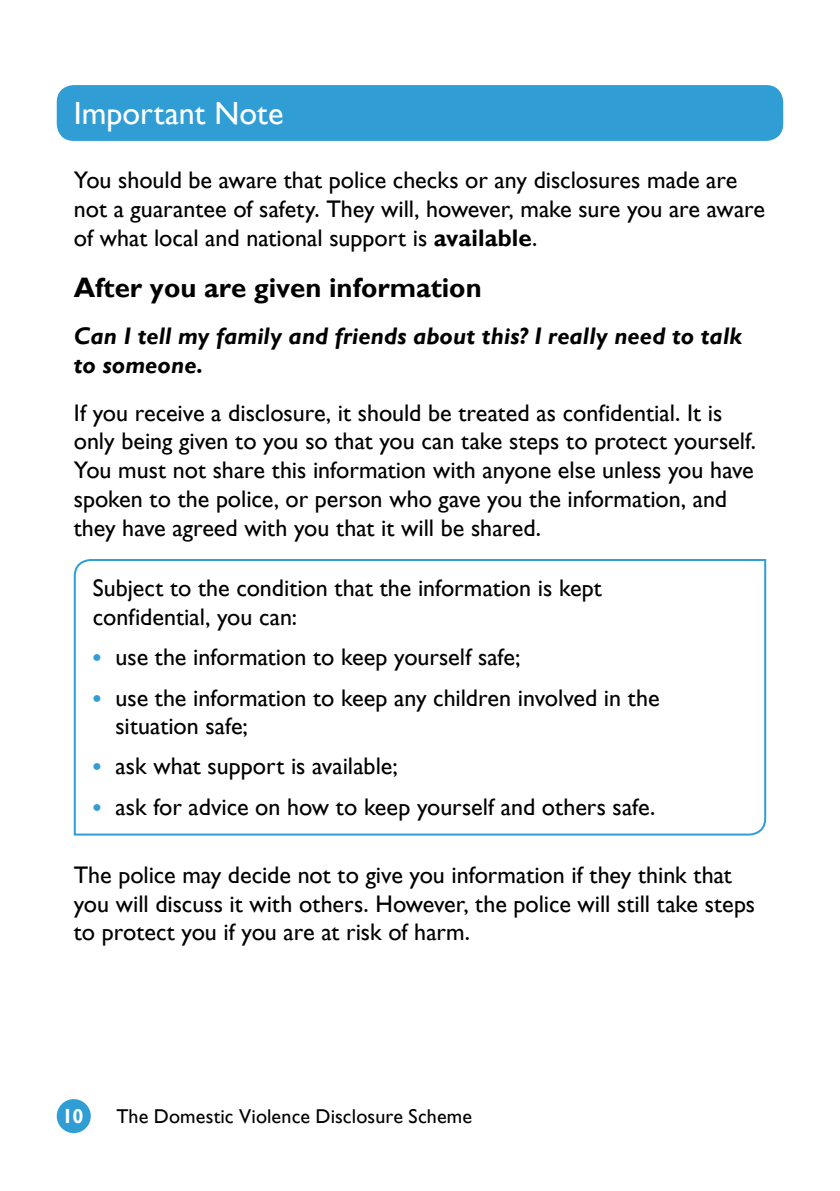
<style>
.page{position:relative;width:840px;height:1191px;background:#fff}
.page>*{position:absolute;margin:0;border:0;box-sizing:border-box;transform-origin:0 0}
.t1{font:32px "Gill Sans";color:#fff}
.t2{font:700 27.6px "Gill Sans";color:#000}
.t3{font:24px/28.8px "Gill Sans";color:#000}
.t4{font:italic 700 24px/28.8px "Gill Sans";letter-spacing:.005em;color:#000}
.t5{font:20px "Gill Sans";letter-spacing:.005em;color:#000}
.t6{font:700 20px "Gill Sans";color:#fff}
.s1{font-weight:700}
.s2{font-weight:700;color:#309ed5}
</style>
<div class="page">
<div style="left:57px;top:1099px;width:34px;height:34px;background:#309ed5;border-radius:50%"></div>
<div style="left:57px;top:85px;width:725px;height:56px;background:#309ed5;border-radius:17px"></div>
<svg style="left:73px;top:559px;width:693px;height:277px"></svg>
<h1 class="t1" style="left:74px;top:94px;width:211px">Important Note</h1>
<p class="t3" style="left:74px;top:166px;width:692px">You should be aware that police checks or any disclosures made are not a guarantee of safety. They will, however, make sure you are aware of what local and national support is <span class="s1">available</span>.</p>
<p class="t2" style="left:74px;top:271px;width:409px">After you are given information</p>
<p class="t4" style="left:74px;top:323px;width:669px">Can I tell my family and friends about this? I really need to talk to someone.</p>
<p class="t3" style="left:74px;top:398px;width:683px">If you receive a disclosure, it should be treated as confidential. It is only being given to you so that you can take steps to protect yourself.<br>You must not share this information with anyone else unless you have spoken to the police, or person who gave you the information, and they have agreed with you that it will be shared.</p>
<p class="t3" style="left:93px;top:574px;width:510px">Subject to the condition that the information is kept confidential, you can:</p>
<p class="t3" style="left:93px;top:643px;width:429px"><span class="s2">•</span> use the information to keep yourself safe;</p>
<p class="t3" style="left:115px;top:683px;width:545px;text-indent:-23px"><span class="s2">•</span> use the information to keep any children involved in the situation safe;</p>
<p class="t3" style="left:93px;top:752px;width:306px"><span class="s2">•</span> ask what support is available;</p>
<p class="t3" style="left:93px;top:792px;width:563px"><span class="s2">•</span> ask for advice on how to keep yourself and others safe.</p>
<p class="t3" style="left:74px;top:860px;width:682px">The police may decide not to give you information if they think that you will discuss it with others. However, the police will still take steps to protect you if you are at risk of harm.</p>
<p class="t6" style="left:62px;top:1104px;width:23px">10</p>
<p class="t5" style="left:116px;top:1104px;width:357px">The Domestic Violence Disclosure Scheme</p>
</div>
